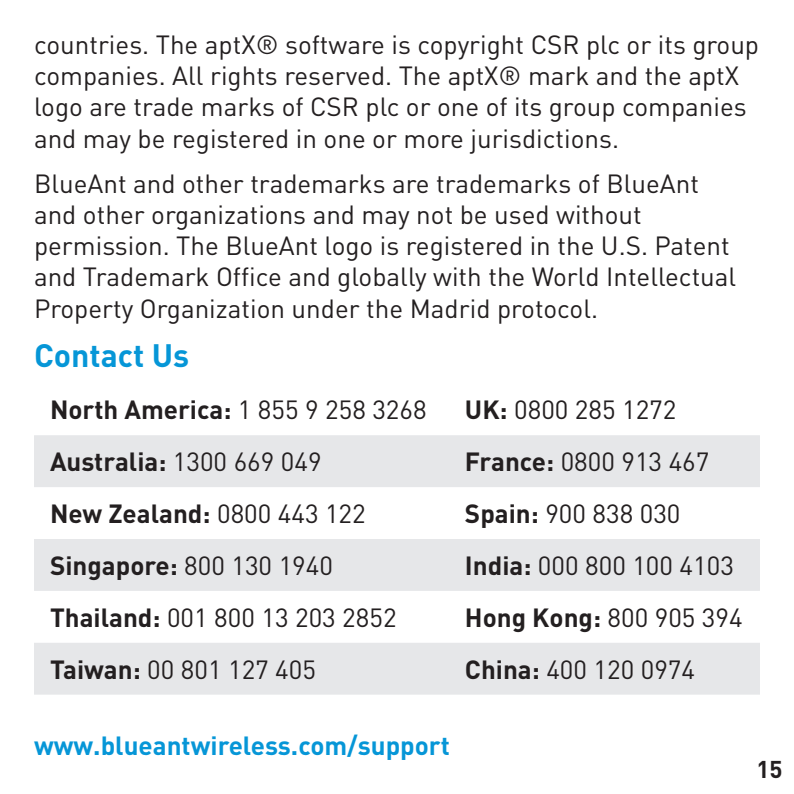
<style>
.page{position:relative;width:794px;height:794px;background:#fff}
.page>*{position:absolute;margin:0;border:0;box-sizing:border-box;transform-origin:0 0}
.t1{font:700 32px "DINOT";color:#0696d7}
.t2{font:26px/31.2px "DINOT";color:#231f20}
.t3{font:700 26px "DINOT";color:#231f20}
.t4{font:700 26px "DINOT";color:#0696d7}
.t5{font:700 24px "DINOT";color:#231f20}
.s1{font-weight:400}
.s2{font-weight:700}
</style>
<div class="page">
<svg style="left:34px;top:435px;width:726px;height:259px;fill:#e6e7e9"></svg>
<p class="t2" style="left:34px;top:28px;width:726px">countries. The aptX® software is copyright CSR plc or its group companies. All rights reserved. The aptX® mark and the aptX logo are trade marks of CSR plc or one of its group companies and may be registered in one or more jurisdictions.</p>
<p class="t2" style="left:34px;top:167px;width:704px">BlueAnt and other trademarks are trademarks of BlueAnt and other organizations and may not be used without permission. The BlueAnt logo is registered in the U.S. Patent and Trademark Office and globally with the World Intellectual Property Organization under the Madrid protocol.</p>
<p class="t1" style="left:34px;top:334px;width:157px">Contact Us</p>
<p class="t3" style="left:50px;top:392px;width:378px">North America: <span class="s1">1 855 9 258 3268</span></p>
<p class="t2" style="left:465px;top:393px;width:213px"><span class="s2">UK:</span> 0800 285 1272</p>
<p class="t3" style="left:50px;top:444px;width:273px">Australia: <span class="s1">1300 669 049</span></p>
<p class="t2" style="left:465px;top:445px;width:246px"><span class="s2">France:</span> 0800 913 467</p>
<p class="t3" style="left:50px;top:496px;width:317px">New Zealand: <span class="s1">0800 443 122</span></p>
<p class="t2" style="left:465px;top:497px;width:217px"><span class="s2">Spain:</span> 900 838 030</p>
<p class="t3" style="left:50px;top:548px;width:284px">Singapore: <span class="s1">800 130 1940</span></p>
<p class="t2" style="left:465px;top:549px;width:270px"><span class="s2">India:</span> 000 800 100 4103</p>
<p class="t2" style="left:50px;top:601px;width:348px"><span class="s2">Thailand:</span> 001 800 13 203 2852</p>
<p class="t3" style="left:465px;top:599px;width:279px">Hong Kong: <span class="s1">800 905 394</span></p>
<p class="t2" style="left:50px;top:652px;width:267px"><span class="s2">Taiwan:</span> 00 801 127 405</p>
<p class="t2" style="left:465px;top:652px;width:232px"><span class="s2">China:</span> 400 120 0974</p>
<p class="t4" style="left:34px;top:728px;width:417px">www.blueantwireless.com/support</p>
<p class="t5" style="left:756px;top:753px;width:28px">15</p>
</div>
